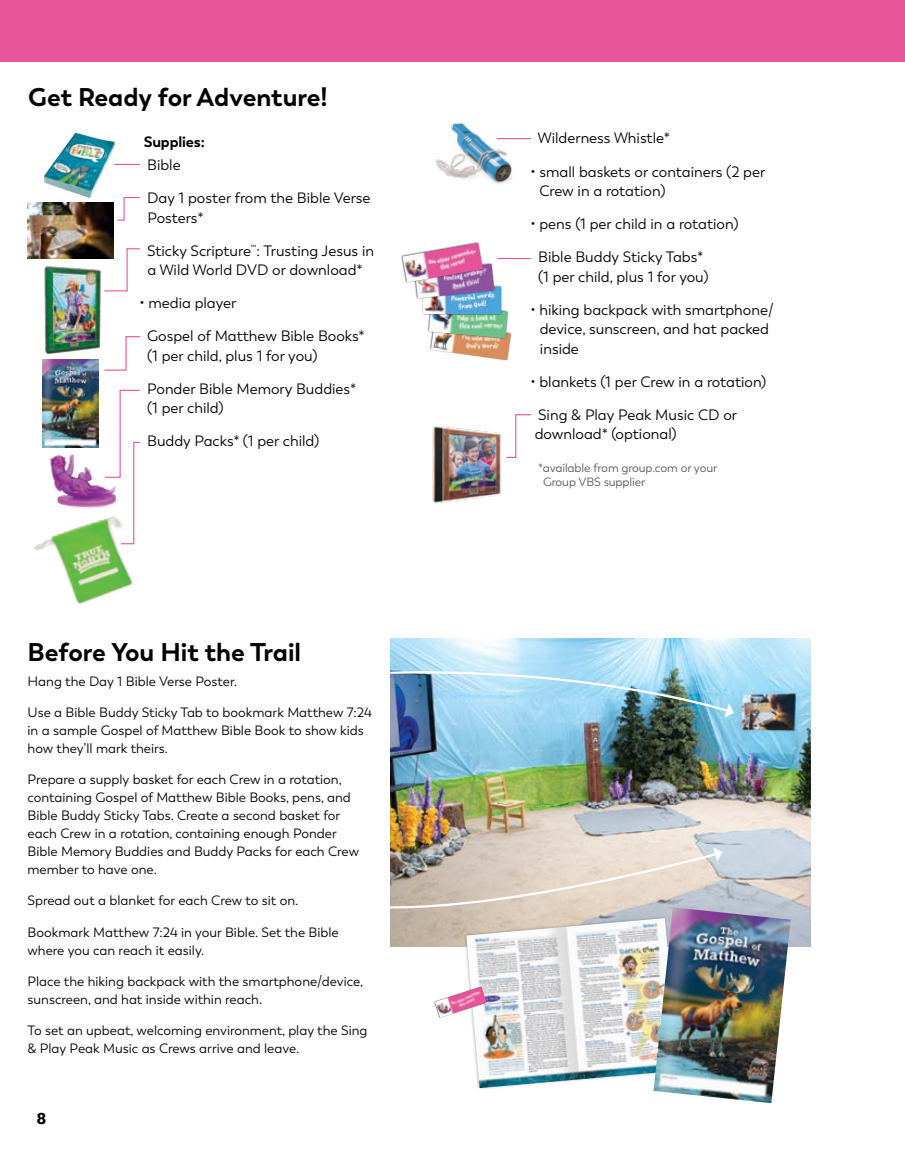
<style>
.page{position:relative;width:905px;height:1175px;background:#fff}
.page>*{position:absolute;margin:0;border:0;box-sizing:border-box;transform-origin:0 0}
.t1{font:700 25.5px "Trenda";color:#000}
.t2{font:15px/19.5px "Trenda";color:#000}
.t3{font:700 15px "Trenda";letter-spacing:-.01em;color:#000}
.t4{font:700 15px "Rockwell";color:#000}
.t5{font:13.5px/18px "Trenda";color:#000}
.t6{font:12px/13.5px "Trenda";letter-spacing:-.01em;color:#58595b}
</style>
<div class="page">
<div style="left:0;top:0;width:904px;height:62px;background:#e9559b"></div>
<img style="left:390px;top:638px;width:420px;height:308px">
<img style="left:390px;top:648px;width:344px;height:69px">
<hr style="left:498px;top:258px;width:32px;height:1px;background:#e9559b">
<svg style="left:115px;top:164px;width:25px;height:1px"></svg>
<svg style="left:117px;top:197px;width:24px;height:24px"></svg>
<svg style="left:104px;top:248px;width:37px;height:44px"></svg>
<svg style="left:119px;top:389px;width:22px;height:124px"></svg>
<svg style="left:104px;top:336px;width:37px;height:35px"></svg>
<svg style="left:506px;top:414px;width:25px;height:44px"></svg>
<hr style="left:497px;top:138px;width:33px;height:1px;background:#e9559b">
<img style="left:42px;top:360px;width:57px;height:82px">
<img style="left:432px;top:426px;width:69px;height:77px">
<img style="left:401px;top:242px;width:112px;height:119px">
<img style="left:402px;top:243px;width:81px;height:39px">
<svg style="left:390px;top:847px;width:332px;height:242px"></svg>
<img style="left:435px;top:986px;width:51px;height:31px">
<img style="left:653px;top:907px;width:137px;height:196px">
<svg style="left:67px;top:133px;width:8px;height:11px"></svg>
<img style="left:34px;top:513px;width:101px;height:91px">
<img style="left:27px;top:202px;width:87px;height:56px">
<img style="left:435px;top:122px;width:90px;height:62px">
<img style="left:44px;top:266px;width:57px;height:88px">
<img style="left:34px;top:442px;width:97px;height:76px">
<h1 class="t1" style="left:28px;top:81px;width:301px">Get Ready for Adventure!</h1>
<p class="t3" style="left:144px;top:133px;width:63px">Supplies:</p>
<p class="t2" style="left:147px;top:155px;width:35px">Bible</p>
<p class="t2" style="left:147px;top:188px;width:225px">Day 1 poster from the Bible Verse<br>Posters*</p>
<p class="t2" style="left:147px;top:241px;width:228px">Sticky Scripture<sup>™</sup>: Trusting Jesus in a Wild World DVD or download*</p>
<p class="t2" style="left:139px;top:293px;width:99px">• media player</p>
<p class="t2" style="left:147px;top:326px;width:219px">Gospel of Matthew Bible Books* (1 per child, plus 1 for you)</p>
<p class="t2" style="left:147px;top:379px;width:211px">Ponder Bible Memory Buddies* (1 per child)</p>
<p class="t2" style="left:147px;top:431px;width:174px">Buddy Packs* (1 per child)</p>
<h1 class="t1" style="left:28px;top:636px;width:275px">Before You Hit the Trail</h1>
<p class="t5" style="left:28px;top:672px;width:211px">Hang the Day 1 Bible Verse Poster.</p>
<p class="t5" style="left:28px;top:703px;width:346px">Use a Bible Buddy Sticky Tab to bookmark Matthew 7:24 in a sample Gospel of Matthew Bible Book to show kids how they’ll mark theirs.</p>
<p class="t5" style="left:28px;top:770px;width:333px">Prepare a supply basket for each Crew in a rotation, containing Gospel of Matthew Bible Books, pens, and Bible Buddy Sticky Tabs. Create a second basket for each Crew in a rotation, containing enough Ponder Bible Memory Buddies and Buddy Packs for each Crew member to have one.</p>
<p class="t5" style="left:28px;top:891px;width:272px">Spread out a blanket for each Crew to sit on.</p>
<p class="t5" style="left:28px;top:923px;width:313px">Bookmark Matthew 7:24 in your Bible. Set the Bible where you can reach it easily.</p>
<p class="t5" style="left:28px;top:972px;width:337px">Place the hiking backpack with the smartphone/device, sunscreen, and hat inside within reach.</p>
<p class="t5" style="left:28px;top:1021px;width:341px">To set an upbeat, welcoming environment, play the Sing &amp; Play Peak Music as Crews arrive and leave.</p>
<p class="t4" style="left:37px;top:1109px;width:11px">8</p>
<p class="t2" style="left:538px;top:129px;width:134px">Wilderness Whistle*</p>
<p class="t2" style="left:539px;top:162px;width:227px;text-indent:-9px">• small baskets or containers (2 per<br>Crew in a rotation)</p>
<p class="t2" style="left:530px;top:214px;width:209px">• pens (1 per child in a rotation)</p>
<p class="t2" style="left:538px;top:247px;width:172px">Bible Buddy Sticky Tabs* (1 per child, plus 1 for you)</p>
<p class="t2" style="left:539px;top:300px;width:235px;text-indent:-9px">• hiking backpack with smartphone/ device, sunscreen, and hat packed inside</p>
<p class="t2" style="left:530px;top:372px;width:237px">• blankets (1 per Crew in a rotation)</p>
<p class="t2" style="left:534px;top:405px;width:204px">Sing &amp; Play Peak Music CD or download* (optional)</p>
<p class="t6" style="left:543px;top:461px;width:176px;text-indent:-5px">*available from group.com or your<br>Group VBS supplier</p>
</div>
